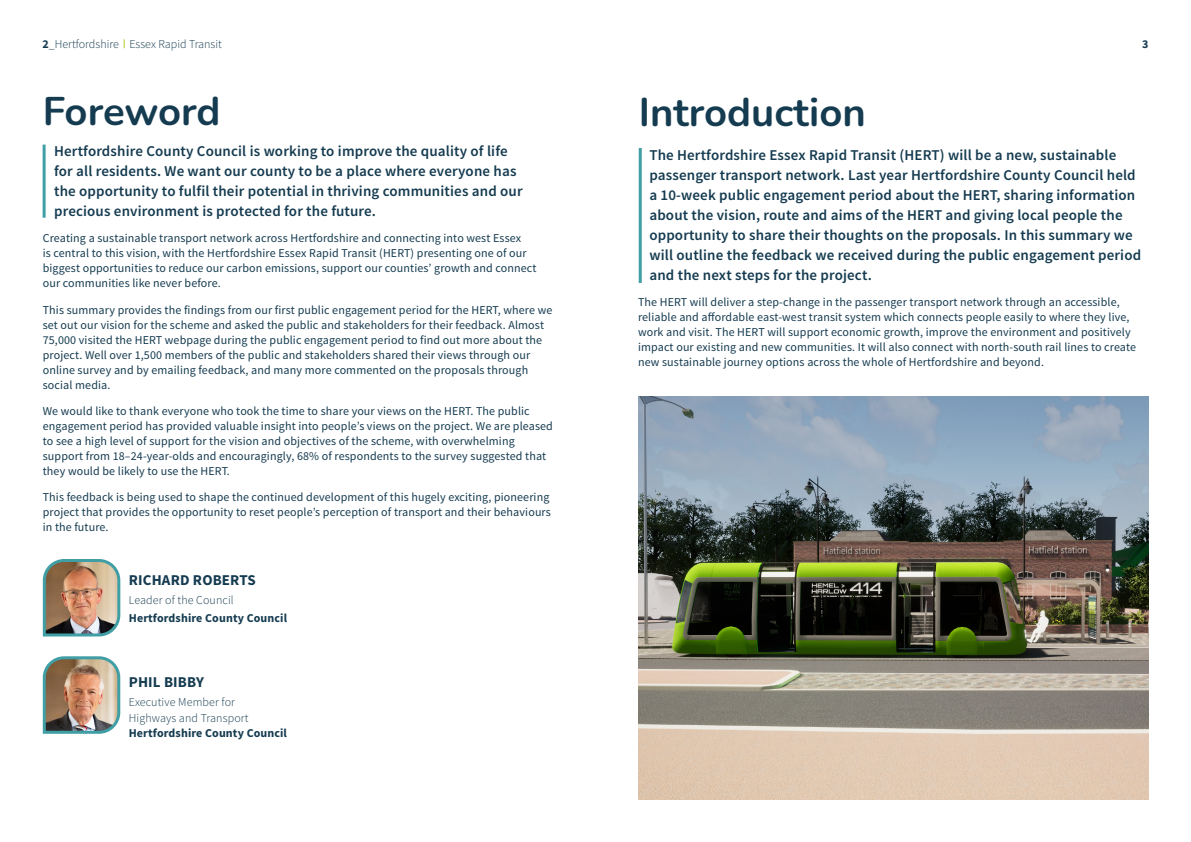
<style>
.page{position:relative;width:1191px;height:842px;background:#fff}
.page>*{position:absolute;margin:0;border:0;box-sizing:border-box;transform-origin:0 0}
.t1{font:700 40px "Nunito";color:#153b50}
.t2{font:600 15px/20px "Source Sans Pro";letter-spacing:.01em;color:#153b50}
.t3{font:700 15px "Source Sans Pro";letter-spacing:.01em;color:#153b50}
.t4{font:12px/15px "Source Sans Pro";letter-spacing:.01em;color:#153b50}
.t5{font:300 12px/16px "Source Sans Pro";letter-spacing:.01em;color:#153b50}
.t6{font:700 12px "Source Sans Pro";letter-spacing:.01em;color:#153b50}
.s1{font-weight:700}
</style>
<div class="page">
<hr style="left:43px;top:145px;width:3px;height:73px;background:#409ea5">
<img style="left:42px;top:559px;width:79px;height:78px">
<img style="left:42px;top:656px;width:79px;height:78px">
<hr style="left:639px;top:148px;width:3px;height:135px;background:#409ea5">
<img style="left:638px;top:396px;width:510px;height:403px">
<p class="t5" style="left:43px;top:36px;width:181px"><span class="s1">2</span>_Hertfordshire Essex Rapid Transit</p>
<p class="t6" style="left:1142px;top:36px;width:8px">3</p>
<h1 class="t1" style="left:43px;top:83px;width:179px">Foreword</h1>
<p class="t2" style="left:54px;top:141px;width:470px">Hertfordshire County Council is working to improve the quality of life for all residents. We want our county to be a place where everyone has the opportunity to fulfil their potential in thriving communities and our precious environment is protected for the future.</p>
<p class="t4" style="left:43px;top:231px;width:495px">Creating a sustainable transport network across Hertfordshire and connecting into west Essex<br>is central to this vision, with the Hertfordshire Essex Rapid Transit (HERT) presenting one of our biggest opportunities to reduce our carbon emissions, support our counties’ growth and connect our communities like never before.</p>
<p class="t4" style="left:43px;top:302px;width:511px">This summary provides the findings from our first public engagement period for the HERT, where we set out our vision for the scheme and asked the public and stakeholders for their feedback. Almost 75,000 visited the HERT webpage during the public engagement period to find out more about the project. Well over 1,500 members of the public and stakeholders shared their views through our online survey and by emailing feedback, and many more commented on the proposals through social media.</p>
<p class="t4" style="left:43px;top:404px;width:511px">We would like to thank everyone who took the time to share your views on the HERT. The public engagement period has provided valuable insight into people’s views on the project. We are pleased to see a high level of support for the vision and objectives of the scheme, with overwhelming support from 18–24-year-olds and encouragingly, 68% of respondents to the survey suggested that they would be likely to use the HERT.</p>
<p class="t4" style="left:43px;top:490px;width:509px;text-align:justify">This feedback is being used to shape the continued development of this hugely exciting, pioneering project that provides the opportunity to reset people’s perception of transport and their behaviours in the future.</p>
<p class="t3" style="left:129px;top:570px;width:128px">RICHARD ROBERTS</p>
<p class="t5" style="left:129px;top:592px;width:106px">Leader of the Council</p>
<p class="t6" style="left:129px;top:610px;width:160px">Hertfordshire County Council</p>
<p class="t3" style="left:129px;top:672px;width:77px">PHIL BIBBY</p>
<p class="t5" style="left:129px;top:694px;width:121px">Executive Member for<br>Highways and Transport</p>
<p class="t6" style="left:129px;top:725px;width:160px">Hertfordshire County Council</p>
<h1 class="t1" style="left:639px;top:84px;width:229px">Introduction</h1>
<p class="t2" style="left:649px;top:145px;width:493px">The Hertfordshire Essex Rapid Transit (HERT) will be a new, sustainable passenger transport network. Last year Hertfordshire County Council held a 10-week public engagement period about the HERT, sharing information about the vision, route and aims of the HERT and giving local people the opportunity to share their thoughts on the proposals. In this summary we will outline the feedback we received during the public engagement period and the next steps for the project.</p>
<p class="t4" style="left:638px;top:295px;width:500px">The HERT will deliver a step-change in the passenger transport network through an accessible, reliable and affordable east-west transit system which connects people easily to where they live, work and visit. The HERT will support economic growth, improve the environment and positively impact our existing and new communities. It will also connect with north-south rail lines to create new sustainable journey options across the whole of Hertfordshire and beyond.</p>
</div>
